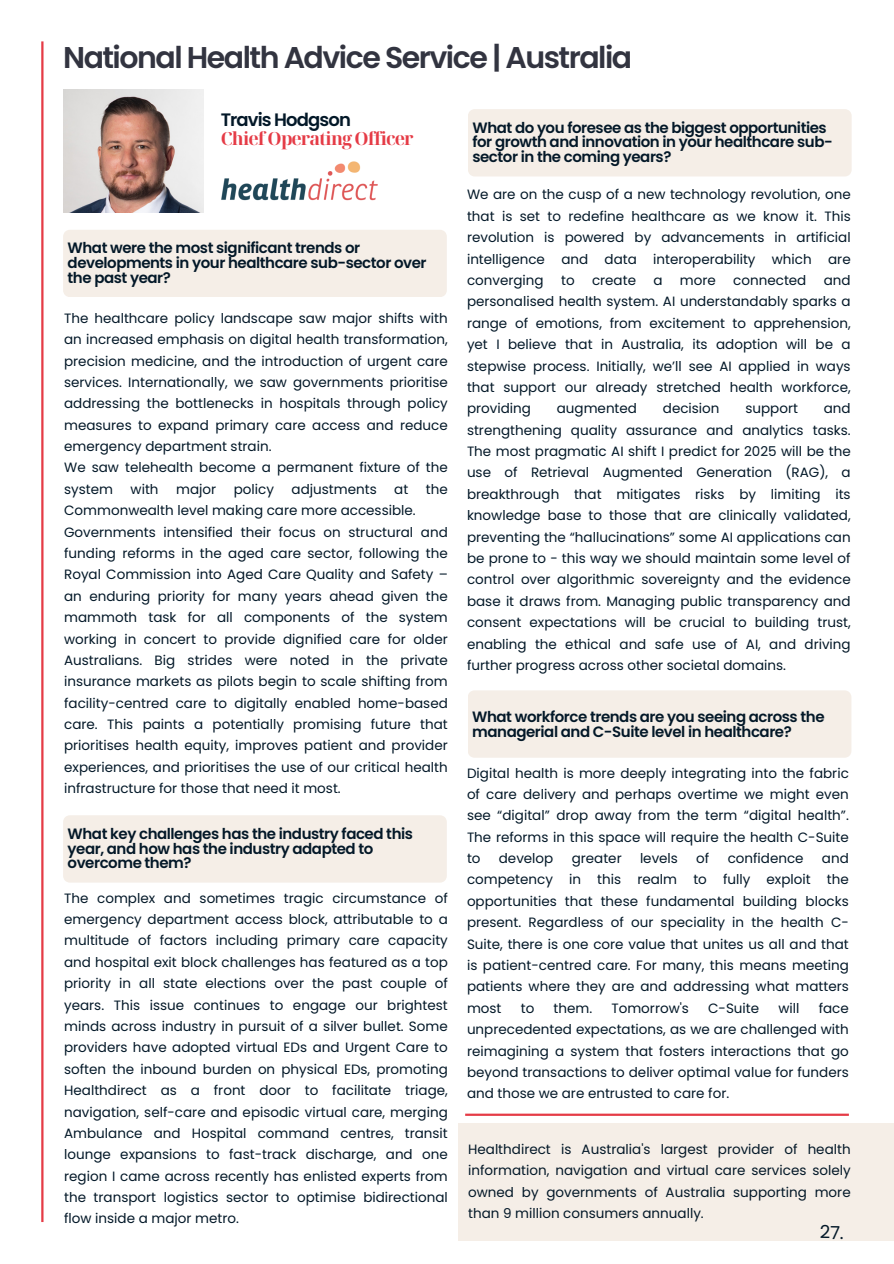
<style>
.page{position:relative;width:894px;height:1264px;background:#fff}
.page>*{position:absolute;margin:0;border:0;box-sizing:border-box;transform-origin:0 0}
.t1{font:600 30px "Poppins";letter-spacing:-.05em;color:#323440}
.t2{font:700 18px/19.2px "Noto Serif Display";letter-spacing:-.05em;color:#e53b46}
.t3{font:600 15px/14.7px "Poppins";letter-spacing:-.03em;color:#031828}
.t4{font:13.5px/21.3px "Poppins";color:#031828;text-align:justify}
.s1{font-family:"Poppins";font-weight:600;color:#031828}
</style>
<div class="page">
<hr style="left:41px;top:41px;width:2px;height:1180px;background:#e53b46">
<img style="left:63px;top:89px;width:141px;height:123px">
<img style="left:221px;top:161px;width:157px;height:40px">
<div style="left:63px;top:230px;width:383px;height:67px;background:#f5eee7"></div>
<div style="left:63px;top:815px;width:383px;height:67px;background:#f5eee7"></div>
<div style="left:468px;top:109px;width:383px;height:67px;background:#f5eee7"></div>
<div style="left:468px;top:690px;width:383px;height:67px;background:#f5eee7"></div>
<div style="left:457px;top:1123px;width:436px;height:117px;background:#f5eee7"></div>
<hr style="left:465px;top:1113px;width:383px;height:2px;background:#e53b46">
<p class="t1" style="left:63px;top:37px;width:570px">National Health Advice Service | Australia</p>
<p class="t2" style="left:221px;top:109px;width:194px"><span class="s1">Travis Hodgson<br></span>Chief Operating Officer</p>
<h4 class="t3" style="left:68px;top:241px;width:360px">What were the most significant trends or developments in your healthcare sub-sector over the past year?</h4>
<h1 class="t4" style="left:64px;top:307px;width:385px">The healthcare policy landscape saw major shifts with an increased emphasis on digital health transformation, precision medicine, and the introduction of urgent care services. Internationally, we saw governments prioritise addressing the bottlenecks in hospitals through policy measures to expand primary care access and reduce emergency department strain.</h1>
<p class="t4" style="left:64px;top:457px;width:385px">We saw telehealth become a permanent fixture of the system</p>
<p class="t4" style="left:131px;top:478px;width:29px">with</p>
<p class="t4" style="left:176px;top:478px;width:42px">major</p>
<p class="t4" style="left:234px;top:478px;width:42px">policy</p>
<p class="t4" style="left:291px;top:478px;width:87px">adjustments</p>
<p class="t4" style="left:394px;top:478px;width:16px">at</p>
<p class="t4" style="left:426px;top:478px;width:23px">the</p>
<p class="t4" style="left:64px;top:500px;width:353px">Commonwealth level making care more accessible.</p>
<h2 class="t4" style="left:64px;top:521px;width:385px">Governments intensified their focus on structural and funding reforms in the aged care sector, following the Royal Commission into Aged Care Quality and Safety – an enduring priority for many years ahead given the mammoth task for all components of the system working in concert to provide dignified care for older Australians. Big strides were noted in the private insurance markets as pilots begin to scale shifting from facility-centred care to digitally enabled home-based care. This paints a potentially promising future that prioritises health equity, improves patient and provider experiences, and prioritises the use of our critical health infrastructure for those that need it most.</h2>
<p class="t3" style="left:68px;top:826px;width:347px">What key challenges has the industry faced this year, and how has the industry adapted to overcome them?</p>
<p class="t4" style="left:64px;top:887px;width:385px">The complex and sometimes tragic circumstance of emergency department access block, attributable to a multitude of factors including primary care capacity and hospital exit block challenges has featured as a top priority in all state elections over the past couple of years. This issue continues to engage our brightest minds across industry in pursuit of a silver bullet. Some providers have adopted virtual EDs and Urgent Care to soften the inbound burden on physical EDs, promoting Healthdirect as a front door to facilitate triage, navigation, self-care and episodic virtual care, merging Ambulance and Hospital command centres, transit lounge expansions to fast-track discharge, and one region I came across recently has enlisted experts from the transport logistics sector to optimise bidirectional flow inside a major metro.</p>
<h4 class="t3" style="left:472px;top:120px;width:362px">What do you foresee as the biggest opportunities for growth and innovation in your healthcare sub&shy;sector in the coming years?</h4>
<p class="t4" style="left:467px;top:184px;width:385px">We are on the cusp of a new technology revolution, one that is set to redefine healthcare as we know it. This revolution is powered by advancements in artificial intelligence and data interoperability which are converging</p>
<p class="t4" style="left:467px;top:269px;width:385px;text-indent:357px">and personalised health system. AI understandably sparks a range of emotions, from excitement to apprehension, yet I believe that in Australia, its adoption will be a stepwise process. Initially, we’ll see AI applied in ways that support our already stretched health workforce, providing</p>
<p class="t4" style="left:561px;top:269px;width:15px">to</p>
<p class="t4" style="left:592px;top:269px;width:46px">create</p>
<p class="t4" style="left:653px;top:269px;width:11px">a</p>
<p class="t4" style="left:679px;top:269px;width:37px">more</p>
<p class="t4" style="left:733px;top:269px;width:75px">connected</p>
<p class="t4" style="left:556px;top:398px;width:82px">augmented</p>
<p class="t4" style="left:662px;top:398px;width:58px">decision</p>
<p class="t4" style="left:745px;top:398px;width:54px">support</p>
<p class="t4" style="left:467px;top:398px;width:385px;text-indent:357px">and strengthening quality assurance and analytics tasks.<br>The most pragmatic AI shift I predict for 2025 will be the use of Retrieval Augmented Generation (RAG), a breakthrough that mitigates risks by limiting its knowledge base to those that are clinically validated, preventing the “hallucinations” some AI applications can be prone to - this way we should maintain some level of control over algorithmic sovereignty and the evidence base it draws from. Managing public transparency and consent expectations will be crucial to building trust, enabling the ethical and safe use of AI, and driving further progress across other societal domains.</p>
<h4 class="t3" style="left:472px;top:709px;width:354px">What workforce trends are you seeing across the managerial and C-Suite level in healthcare?</h4>
<p class="t4" style="left:467px;top:762px;width:383px">Digital health is more deeply integrating into the fabric of care delivery and perhaps overtime we might even see “digital” drop away from the term “digital health”.<br>The reforms in this space will require the health C-Suite to</p>
<p class="t4" style="left:498px;top:847px;width:56px">develop</p>
<p class="t4" style="left:571px;top:847px;width:51px">greater</p>
<p class="t4" style="left:639px;top:847px;width:40px">levels</p>
<p class="t4" style="left:696px;top:847px;width:15px">of</p>
<p class="t4" style="left:727px;top:847px;width:77px">confidence</p>
<p class="t4" style="left:467px;top:847px;width:383px;text-indent:355px">and competency in this realm to fully exploit the opportunities that these fundamental building blocks present. Regardless of our speciality in the health C-Suite, there is one core value that unites us all and that is patient-centred care. For many, this means meeting patients where they are and addressing what matters most</p>
<p class="t4" style="left:520px;top:997px;width:15px">to</p>
<p class="t4" style="left:553px;top:997px;width:40px">them.</p>
<p class="t4" style="left:611px;top:997px;width:79px">Tomorrow's</p>
<p class="t4" style="left:708px;top:997px;width:53px">C-Suite</p>
<p class="t4" style="left:778px;top:997px;width:23px">will</p>
<p class="t4" style="left:467px;top:997px;width:383px;text-indent:351px">face unprecedented expectations, as we are challenged with reimagining a system that fosters interactions that go beyond transactions to deliver optimal value for funders and those we are entrusted to care for.</p>
<p class="t4" style="left:468px;top:1138px;width:384px">Healthdirect is Australia's largest provider of health information, navigation and virtual care services solely owned by governments of Australia supporting more than 9 million consumers annually.</p>
</div>
